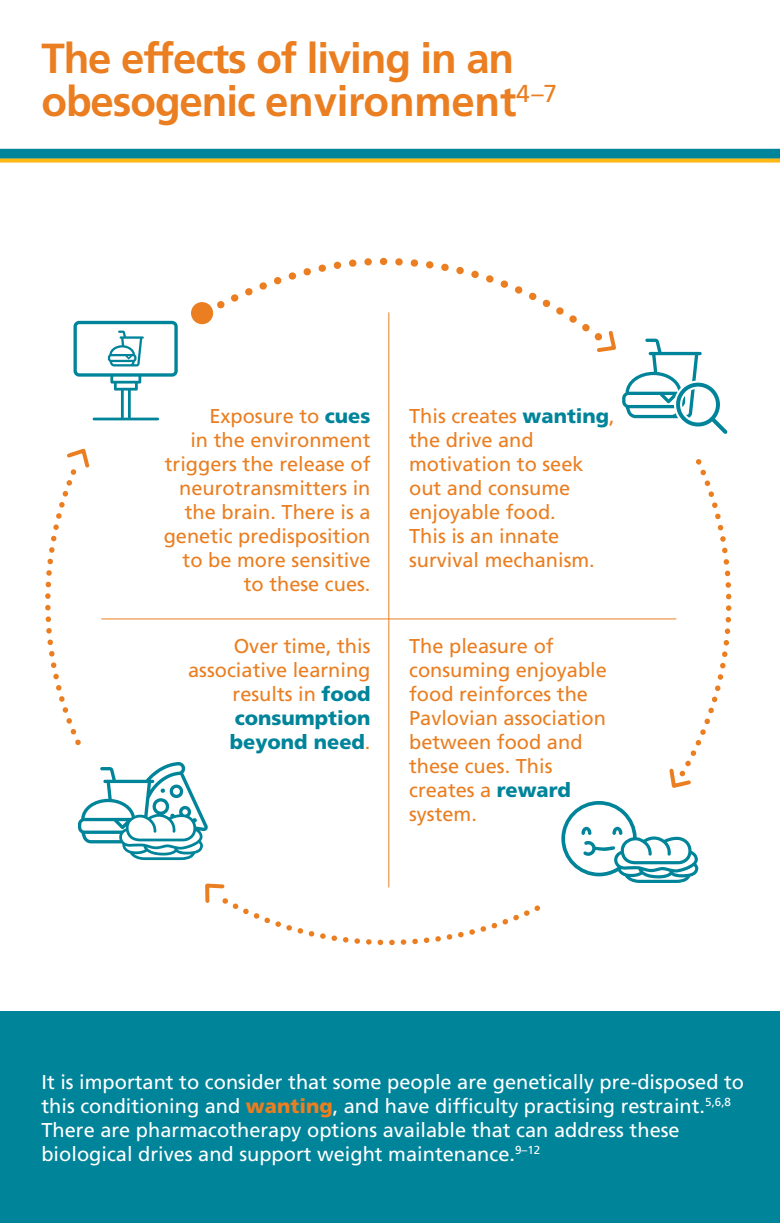
<style>
.page{position:relative;width:780px;height:1223px;background:#fff}
.page>*{position:absolute;margin:0;border:0;box-sizing:border-box;transform-origin:0 0}
.t1{font:700 42px/42.4px "Frutiger";letter-spacing:-.025em;color:#ea7e20}
.t2{font:20px/24px "Frutiger";color:#ea7e20;text-align:right}
.t3{font:20px/24px "Frutiger";color:#fff}
.s1{font-weight:900;color:#00849a}
.s2{font-weight:900;color:#ea7e20}
</style>
<div class="page">
<hr style="left:388px;top:312px;width:1px;height:575px;background:#ea7e20">
<hr style="left:101px;top:618px;width:575px;height:1px;background:#ea7e20">
<svg style="left:45px;top:448px;width:45px;height:298px"></svg>
<svg style="left:205px;top:881px;width:335px;height:65px"></svg>
<svg style="left:667px;top:459px;width:65px;height:329px"></svg>
<svg style="left:197px;top:257px;width:530px;height:177px"></svg>
<svg style="left:78px;top:762px;width:130px;height:98px"></svg>
<svg style="left:73px;top:321px;width:105px;height:99px"></svg>
<svg style="left:561px;top:801px;width:137px;height:81px"></svg>
<div style="left:0;top:1011px;width:780px;height:211px;background:#00849a"></div>
<div style="left:0;top:149px;width:780px;height:10px;background:#00849a"></div>
<svg style="left:0;top:158px;width:780px;height:4px;background:#dfb429"></svg>
<div style="left:191px;top:302px;width:22px;height:22px;background:#ea7e20;border-radius:50%"></div>
<h1 class="t1" style="left:41px;top:37px;width:517px">The effects of living in an obesogenic environment<sup>4–7</sup></h1>
<p class="t2" style="left:164px;top:403px;width:208px">Exposure to <span class="s1">cues<br></span>in the environment triggers the release of neurotransmitters in the brain. There is a genetic predisposition to be more sensitive to these cues.</p>
<p class="t2" style="left:188px;top:634px;width:184px">Over time, this associative learning results in <span class="s1">food consumption beyond need</span>.</p>
<p class="t2" style="left:409px;top:403px;width:207px;text-align:left">This creates <span class="s1">wanting</span>, the drive and motivation to seek out and consume enjoyable food.<br>This is an innate survival mechanism.</p>
<p class="t2" style="left:409px;top:634px;width:199px;text-align:left">The pleasure of consuming enjoyable food reinforces the<br>Pavlovian association between food and these cues. This creates a <span class="s1">reward </span>system.</p>
<p class="t3" style="left:41px;top:1069px;width:704px">It is important to consider that some people are genetically pre-disposed to this conditioning and <span class="s2">wanting</span>, and have difficulty practising restraint.<sup>5,6,8<br></sup>There are pharmacotherapy options available that can address these biological drives and support weight maintenance.<sup>9–12</sup></p>
</div>
